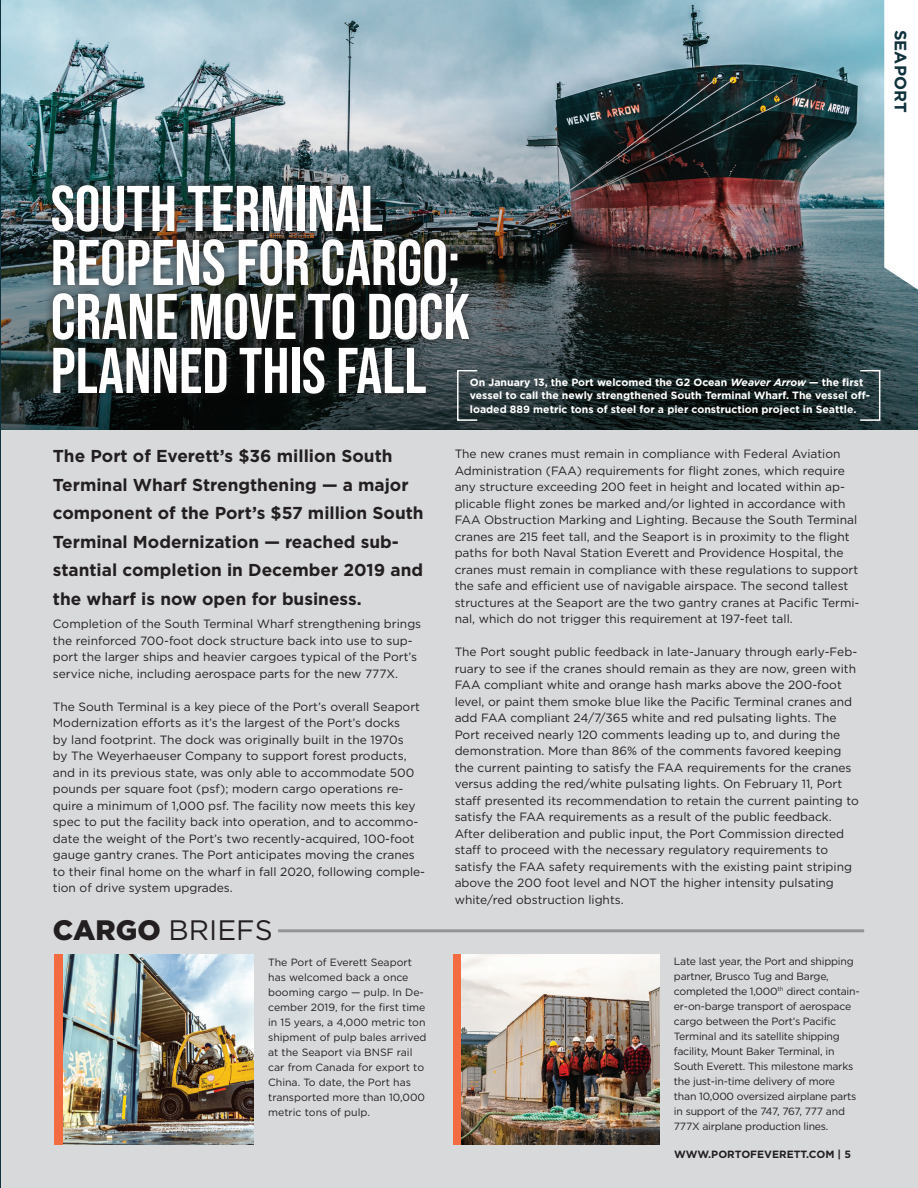
<style>
.page{position:relative;width:918px;height:1188px;background:#fff}
.page>*{position:absolute;margin:0;border:0;box-sizing:border-box;transform-origin:0 0}
.t1{font:64.5px "Bebas Neue";color:#fff}
.t2{font:28.2px "Gotham";color:#231f20}
.t3{font:700 17.25px/28.5px "Gotham";color:#231f20}
.t4{font:700 16.5px "Gotham";color:#10323c}
.t5{font:12px/16.5px "Gotham";color:#231f20}
.t6{font:10.5px/15px "Gotham";letter-spacing:-.02em;color:#231f20}
.t7{font:10.5px/15px "Gotham";color:#231f20}
.t8{font:700 10.5px/13.5px "Gotham";color:#fff}
.t9{font:700 10.5px "Gotham";color:#231f20}
.s1{font-style:italic}
.s2{font-weight:900}
</style>
<div class="page">
<div style="left:1px;top:413px;width:917px;height:775px;background:#d8d9db"></div>
<div style="left:454px;top:954px;width:8px;height:190px;background:#f26b41"></div>
<div style="left:55px;top:954px;width:8px;height:190px;background:#f26b41"></div>
<img style="left:1px;top:0;width:883px;height:37px">
<hr style="left:0;top:0;width:1px;height:1188px;background:#10323c">
<img style="left:1px;top:37px;width:917px;height:393px">
<hr style="left:278px;top:929px;width:586px;height:3px;background:#939598">
<img style="left:63px;top:954px;width:191px;height:190px">
<img style="left:461px;top:954px;width:199px;height:190px">
<div style="left:43px;top:176px;width:435px;height:227px;background:#231f20;opacity:.75"></div>
<div style="left:457px;top:370px;width:21px;height:51px;border:2px solid #fff"></div>
<div style="left:860px;top:370px;width:20px;height:51px;border:2px solid #fff"></div>
<svg style="left:884px;top:0;width:34px;height:290px"></svg>
<p class="t4" style="left:911px;top:30px;width:84px;rotate:90deg">SEAPORT</p>
<p class="t1" style="left:51px;top:172px;width:334px">SOUTH TERMINAL</p>
<p class="t1" style="left:51px;top:226px;width:411px">REOPENS FOR CARGO;</p>
<p class="t1" style="left:51px;top:280px;width:421px">CRANE MOVE TO DOCK</p>
<p class="t1" style="left:51px;top:334px;width:377px">PLANNED this fall</p>
<p class="t8" style="left:470px;top:375px;width:402px">On January 13, the Port welcomed the G2 Ocean <span class="s1">Weaver Arrow</span> — the first vessel to call the newly strengthened South Terminal Wharf. The vessel off&shy;loaded 889 metric tons of steel for a pier construction project in Seattle.</p>
<p class="t3" style="left:53px;top:442px;width:372px">The Port of Everett’s $36 million South Terminal Wharf Strengthening — a major component of the Port’s $57 million South Terminal Modernization — reached sub&shy;stantial completion in December 2019 and the wharf is now open for business.</p>
<p class="t5" style="left:53px;top:615px;width:370px">Completion of the South Terminal Wharf strengthening brings the reinforced 700-foot dock structure back into use to sup&shy;port the larger ships and heavier cargoes typical of the Port’s service niche, including aerospace parts for the new 777X.</p>
<p class="t5" style="left:53px;top:698px;width:374px">The South Terminal is a key piece of the Port’s overall Seaport Modernization efforts as it’s the largest of the Port’s docks<br>by land footprint. The dock was originally built in the 1970s<br>by The Weyerhaeuser Company to support forest products, and in its previous state, was only able to accommodate 500 pounds per square foot (psf); modern cargo operations re&shy;quire a minimum of 1,000 psf. The facility now meets this key spec to put the facility back into operation, and to accommo&shy;date the weight of the Port’s two recently-acquired, 100-foot gauge gantry cranes. The Port anticipates moving the cranes to their final home on the wharf in fall 2020, following comple&shy;tion of drive system upgrades.</p>
<p class="t2" style="left:53px;top:911px;width:221px"><span class="s2">CARGO</span> BRIEFS</p>
<p class="t5" style="left:455px;top:445px;width:406px">The new cranes must remain in compliance with Federal Aviation Administration (FAA) requirements for flight zones, which require any structure exceeding 200 feet in height and located within ap&shy;plicable flight zones be marked and/or lighted in accordance with FAA Obstruction Marking and Lighting. Because the South Terminal cranes are 215 feet tall, and the Seaport is in proximity to the flight paths for both Naval Station Everett and Providence Hospital, the cranes must remain in compliance with these regulations to support the safe and efficient use of navigable airspace. The second tallest structures at the Seaport are the two gantry cranes at Pacific Termi&shy;nal, which do not trigger this requirement at 197-feet tall.</p>
<p class="t5" style="left:455px;top:643px;width:406px">The Port sought public feedback in late-January through early-Feb&shy;ruary to see if the cranes should remain as they are now, green with FAA compliant white and orange hash marks above the 200-foot level, or paint them smoke blue like the Pacific Terminal cranes and add FAA compliant 24/7/365 white and red pulsating lights. The Port received nearly 120 comments leading up to, and during the demonstration. More than 86% of the comments favored keeping the current painting to satisfy the FAA requirements for the cranes versus adding the red/white pulsating lights. On February 11, Port staff presented its recommendation to retain the current painting to satisfy the FAA requirements as a result of the public feedback.<br>After deliberation and public input, the Port Commission directed staff to proceed with the necessary regulatory requirements to satisfy the FAA safety requirements with the existing paint striping above the 200 foot level and NOT the higher intensity pulsating white/red obstruction lights.</p>
<p class="t7" style="left:268px;top:955px;width:160px">The Port of Everett Seaport has welcomed back a once booming cargo — pulp. In De&shy;cember 2019, for the first time in 15 years, a 4,000 metric ton shipment of pulp bales arrived at the Seaport via BNSF rail car from Canada for export to<br>China. To date, the Port has transported more than 10,000 metric tons of pulp.</p>
<p class="t6" style="left:674px;top:953px;width:187px">Late last year, the Port and shipping partner, Brusco Tug and Barge, completed the 1,000<sup>th</sup> direct contain&shy;er-on-barge transport of aerospace cargo between the Port’s Pacific Terminal and its satellite shipping facility, Mount Baker Terminal, in South Everett. This milestone marks the just-in-time delivery of more than 10,000 oversized airplane parts in support of the 747, 767, 777 and 777X airplane production lines.</p>
<p class="t9" style="left:674px;top:1147px;width:178px">WWW.PORTOFEVERETT.COM | 5</p>
</div>
